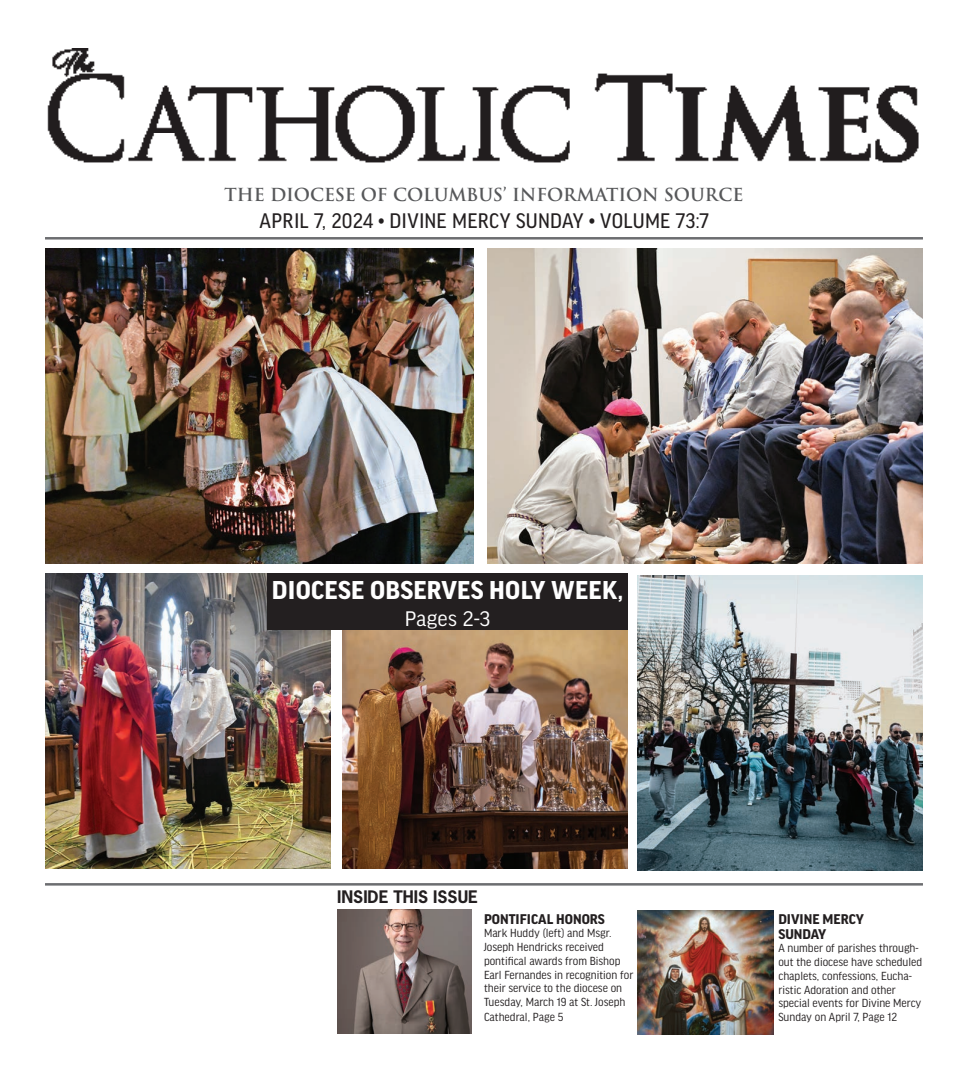
<style>
.page{position:relative;width:968px;height:1080px;background:#fff}
.page>*{position:absolute;margin:0;border:0;box-sizing:border-box;transform-origin:0 0}
.t1{font:700 27.5px "Good Headline Pro";letter-spacing:.01em;color:#fff}
.t2{font:22.5px "Good Headline Pro Narr News";letter-spacing:.01em;color:#231f20}
.t3{font:22.5px "Good Headline Pro";color:#fff}
.t4{font:600 17.5px "Trajan Pro 3";letter-spacing:-.005em;color:#57585a}
.t5{font:700 16.25px "News Gothic Std";color:#231f20}
.t6{font:700 15px/15px "Good Headline Pro";color:#231f20}
.t7{font:12.5px/13.8px "Good Headline Pro Narr";color:#231f20}
</style>
<div class="page">
<img style="left:45px;top:248px;width:428px;height:315px">
<hr style="left:45px;top:237px;width:877px;height:3px;background:#6c6d70">
<img style="left:47px;top:49px;width:872px;height:114px">
<hr style="left:45px;top:883px;width:877px;height:3px;background:#6c6d70">
<img style="left:337px;top:909px;width:134px;height:125px">
<img style="left:637px;top:910px;width:136px;height:125px">
<img style="left:487px;top:248px;width:435px;height:315px">
<img style="left:342px;top:630px;width:285px;height:238px">
<img style="left:45px;top:573px;width:285px;height:296px">
<img style="left:637px;top:576px;width:285px;height:295px">
<div style="left:267px;top:573px;width:360px;height:57px;background:#231f20"></div>
<h3 class="t4" style="left:224px;top:182px;width:520px">THE DIOCESE OF COLUMBUS’ INFORMATION SOURCE</h3>
<h2 class="t2" style="left:259px;top:210px;width:450px">APRIL 7, 2024 • DIVINE MERCY SUNDAY • VOLUME 73:7</h2>
<h1 class="t1" style="left:272px;top:577px;width:353px">DIOCESE OBSERVES HOLY WEEK,</h1>
<h2 class="t3" style="left:405px;top:607px;width:87px">Pages 2-3</h2>
<h3 class="t5" style="left:337px;top:886px;width:142px">INSIDE THIS ISSUE</h3>
<p class="t6" style="left:484px;top:912px;width:122px">PONTIFICAL HONORS</p>
<p class="t7" style="left:484px;top:927px;width:151px">Mark Huddy (left) and Msgr.<br>Joseph Hendricks received pontifical awards from Bishop<br>Earl Fernandes in recognition for their service to the diocese on<br>Tuesday, March 19 at St. Joseph</p>
<p class="t7" style="left:484px;top:1010px;width:81px">Cathedral, Page 5</p>
<p class="t6" style="left:778px;top:912px;width:87px">DIVINE MERCY<br>SUNDAY</p>
<p class="t7" style="left:778px;top:942px;width:145px">A number of parishes through&shy;out the diocese have scheduled chaplets, confessions, Eucha&shy;ristic Adoration and other special events for Divine Mercy<br>Sunday on April 7, Page 12</p>
</div>
